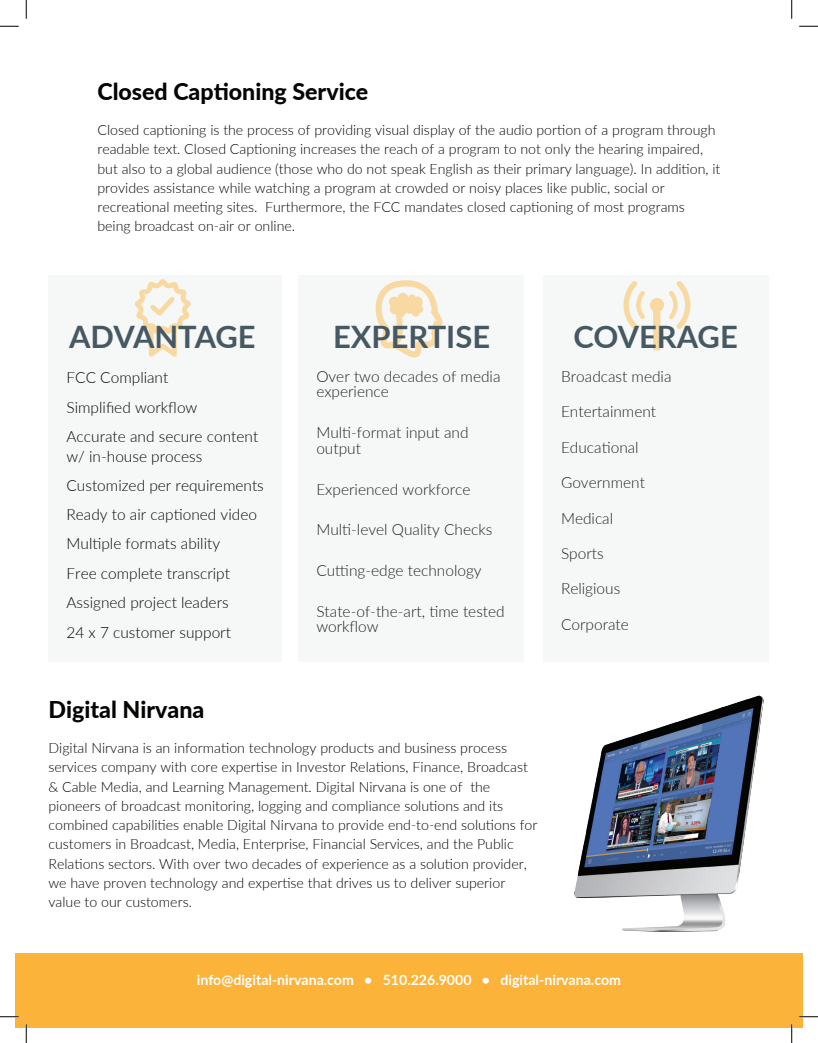
<style>
.page{position:relative;width:818px;height:1043px;background:#fff}
.page>*{position:absolute;margin:0;border:0;box-sizing:border-box;transform-origin:0 0}
.t1{font:700 30.88px "Lato";color:#465962}
.t2{font:800 23.12px "Lato";color:#040503}
.t3{font:300 15.5px/15.5px "Lato";color:#231f20}
.t4{font:300 15.5px/29.4px "Lato";color:#040503}
.t5{font:300 14.12px/19.2px "Lato";color:#040503}
.t6{font:700 14.12px "Lato";color:#fff}
</style>
<div class="page">
<div style="left:48px;top:275px;width:233px;height:386px;background:#f6f8f8"></div>
<svg style="left:135px;top:279px;width:56px;height:78px"></svg>
<div style="left:543px;top:275px;width:225px;height:386px;background:#f6f8f8"></div>
<svg style="left:623px;top:281px;width:67px;height:48px"></svg>
<div style="left:298px;top:275px;width:226px;height:386px;background:#f6f8f8"></div>
<svg style="left:375px;top:280px;width:67px;height:77px"></svg>
<div style="left:15px;top:953px;width:787px;height:75px;background:#fbb33a"></div>
<img style="left:574px;top:695px;width:190px;height:237px">
<svg style="left:0;top:25px;width:19px;height:2px"></svg>
<svg style="left:799px;top:25px;width:19px;height:2px"></svg>
<svg style="left:0;top:1016px;width:19px;height:1px"></svg>
<svg style="left:799px;top:1015px;width:19px;height:2px"></svg>
<svg style="left:25px;top:0;width:2px;height:19px"></svg>
<svg style="left:25px;top:1024px;width:2px;height:18px"></svg>
<svg style="left:791px;top:0;width:1px;height:19px"></svg>
<svg style="left:791px;top:1024px;width:1px;height:18px"></svg>
<h2 class="t2" style="left:97px;top:75px;width:272px">Closed Cap2oning Service</h2>
<p class="t5" style="left:97px;top:120px;width:624px">Closed cap?oning is the process of providing visual display of the audio por?on of a program through readable text. Closed Cap?oning increases the reach of a program to not only the hearing impaired, but also to a global audience (those who do not speak English as their primary language). In addi?on, it provides assistance while watching a program at crowded or noisy places like public, social or recrea?onal mee?ng sites. Furthermore, the FCC mandates closed cap?oning of most programs being broadcast on-air or online.</p>
<h1 class="t1" style="left:69px;top:314px;width:188px">ADVANTAGE</h1>
<p class="t4" style="left:66px;top:362px;width:193px">FCC Compliant<br>Simplified workflow<br>Accurate and secure content</p>
<p class="t4" style="left:66px;top:440px;width:199px">w/ in-house process<br>Customized per requirements<br>Ready to air cap?oned video<br>Mul?ple formats ability<br>Free complete transcript<br>Assigned project leaders<br>24 x 7 customer support</p>
<h1 class="t1" style="left:333px;top:314px;width:158px">EXPERTISE</h1>
<p class="t3" style="left:316px;top:368px;width:186px">Over two decades of media experience</p>
<p class="t3" style="left:316px;top:424px;width:154px">Mul?-format input and output</p>
<p class="t3" style="left:316px;top:480px;width:156px">Experienced workforce</p>
<p class="t3" style="left:316px;top:521px;width:177px">Mul?-level Quality Checks</p>
<p class="t3" style="left:316px;top:562px;width:167px">CuOng-edge technology</p>
<p class="t3" style="left:316px;top:603px;width:190px">State-of-the-art, ?me tested workflow</p>
<h2 class="t2" style="left:48px;top:692px;width:157px">Digital Nirvana</h2>
<p class="t5" style="left:48px;top:738px;width:490px">Digital Nirvana is an informa?on technology products and business process services company with core exper?se in Investor Rela?ons, Finance, Broadcast &amp; Cable Media, and Learning Management. Digital Nirvana is one of the pioneers of broadcast monitoring, logging and compliance solu?ons and its combined capabili?es enable Digital Nirvana to provide end-to-end solu?ons for customers in Broadcast, Media, Enterprise, Financial Services, and the Public Rela?ons sectors. With over two decades of experience as a solu?on provider, we have proven technology and exper?se that drives us to deliver superior value to our customers.</p>
<h1 class="t1" style="left:573px;top:314px;width:166px">COVERAGE</h1>
<p class="t3" style="left:561px;top:368px;width:112px">Broadcast media</p>
<p class="t3" style="left:561px;top:403px;width:97px">Entertainment</p>
<p class="t3" style="left:561px;top:439px;width:79px">Educa?onal</p>
<p class="t3" style="left:561px;top:474px;width:85px">Government</p>
<p class="t3" style="left:561px;top:509px;width:54px">Medical</p>
<p class="t3" style="left:561px;top:545px;width:44px">Sports</p>
<p class="t3" style="left:561px;top:580px;width:61px">Religious</p>
<p class="t3" style="left:561px;top:616px;width:69px">Corporate</p>
<p class="t6" style="left:197px;top:969px;width:425px">info@digital-nirvana.com • 510.226.9000 • digital-nirvana.com</p>
</div>
